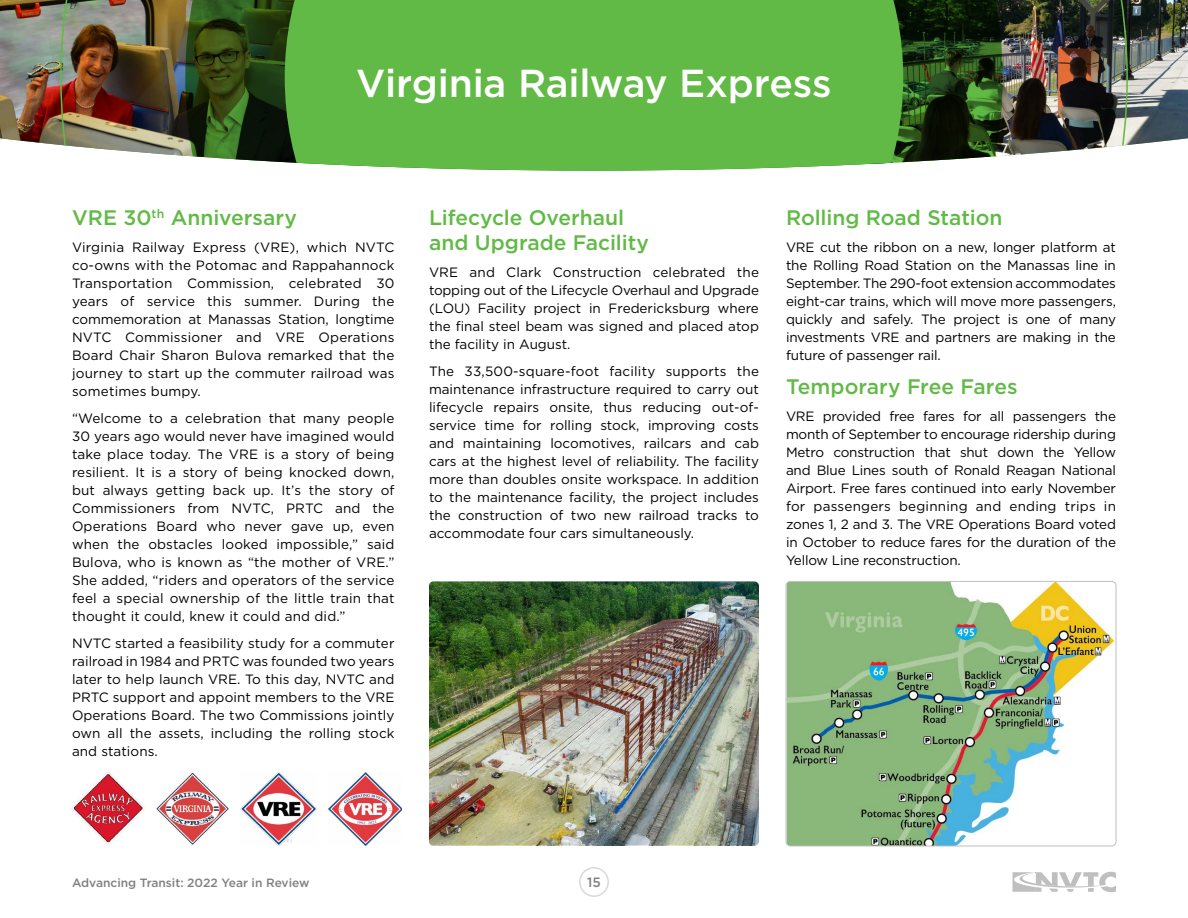
<style>
.page{position:relative;width:1188px;height:918px;background:#fff}
.page>*{position:absolute;margin:0;border:0;box-sizing:border-box;transform-origin:0 0}
.t1{font:500 39px "Gotham";letter-spacing:-.005em;color:#fff}
.t2{font:500 21px/24.8px "Gotham";color:#61ba45}
.t3{font:13.5px/18px "Gotham";color:#000;text-align:justify}
.t4{font:500 13.5px "Gotham";color:#808080}
.t5{font:500 12px "Gotham";color:#808080}
</style>
<div class="page">
<div style="left:579px;top:867px;width:30px;height:30px;border:2px solid #d9d9d9;border-radius:50%"></div>
<svg style="left:1012px;top:872px;width:104px;height:20px"></svg>
<img style="left:1129px;top:0;width:59px;height:145px">
<img style="left:0;top:0;width:59px;height:145px">
<img style="left:59px;top:0;width:1070px;height:171px">
<img style="left:429px;top:581px;width:330px;height:265px">
<img style="left:786px;top:582px;width:330px;height:264px">
<div style="left:786px;top:581px;width:330px;height:265px;border:1px solid #bfbfbf;border-radius:4px"></div>
<img style="left:329px;top:772px;width:73px;height:74px">
<img style="left:241px;top:772px;width:76px;height:74px">
<img style="left:72px;top:772px;width:73px;height:73px">
<img style="left:156px;top:772px;width:73px;height:73px">
<h1 class="t1" style="left:356px;top:58px;width:477px">Virginia Railway Express</h1>
<h2 class="t2" style="left:72px;top:205px;width:227px">VRE 30<sup>th</sup> Anniversary</h2>
<p class="t3" style="left:72px;top:238px;width:324px">Virginia Railway Express (VRE), which NVTC co-owns with the Potomac and Rappahannock Transportation Commission, celebrated 30 years of service this summer. During the commemoration at Manassas Station, longtime NVTC Commissioner and VRE Operations Board Chair Sharon Bulova remarked that the journey to start up the commuter railroad was sometimes bumpy.</p>
<p class="t3" style="left:72px;top:409px;width:324px">“Welcome to a celebration that many people 30 years ago would never have imagined would take place today. The VRE is a story of being resilient. It is a story of being knocked down, but always getting back up. It’s the story of Commissioners from NVTC, PRTC and the Operations Board who never gave up, even when the obstacles looked impossible,” said Bulova, who is known as “the mother of VRE.” She added, “riders and operators of the service feel a special ownership of the little train that thought it could, knew it could and did.”</p>
<p class="t3" style="left:72px;top:634px;width:324px">NVTC started a feasibility study for a commuter railroad in 1984 and PRTC was founded two years later to help launch VRE. To this day, NVTC and PRTC support and appoint members to the VRE Operations Board. The two Commissions jointly own all the assets, including the rolling stock and stations.</p>
<h2 class="t2" style="left:429px;top:205px;width:222px">Lifecycle Overhaul and Upgrade Facility</h2>
<p class="t3" style="left:429px;top:263px;width:332px">VRE and Clark Construction celebrated the topping out of the Lifecycle Overhaul and Upgrade (LOU) Facility project in Fredericksburg where the final steel beam was signed and placed atop the facility in August.</p>
<p class="t3" style="left:429px;top:362px;width:332px">The 33,500-square-foot facility supports the maintenance infrastructure required to carry out lifecycle repairs onsite, thus reducing out-of&shy;service time for rolling stock, improving costs and maintaining locomotives, railcars and cab cars at the highest level of reliability. The facility more than doubles onsite workspace. In addition to the maintenance facility, the project includes the construction of two new railroad tracks to accommodate four cars simultaneously.</p>
<h2 class="t2" style="left:786px;top:205px;width:218px">Rolling Road Station</h2>
<p class="t3" style="left:786px;top:238px;width:332px">VRE cut the ribbon on a new, longer platform at the Rolling Road Station on the Manassas line in September. The 290-foot extension accommodates eight-car trains, which will move more passengers, quickly and safely. The project is one of many investments VRE and partners are making in the future of passenger rail.</p>
<h2 class="t2" style="left:786px;top:374px;width:233px">Temporary Free Fares</h2>
<p class="t3" style="left:786px;top:407px;width:332px">VRE provided free fares for all passengers the month of September to encourage ridership during Metro construction that shut down the Yellow and Blue Lines south of Ronald Reagan National Airport. Free fares continued into early November for passengers beginning and ending trips in zones 1, 2 and 3. The VRE Operations Board voted in October to reduce fares for the duration of the Yellow Line reconstruction.</p>
<p class="t5" style="left:72px;top:875px;width:239px">Advancing Transit: 2022 Year in Review</p>
<p class="t4" style="left:587px;top:874px;width:15px">15</p>
</div>
